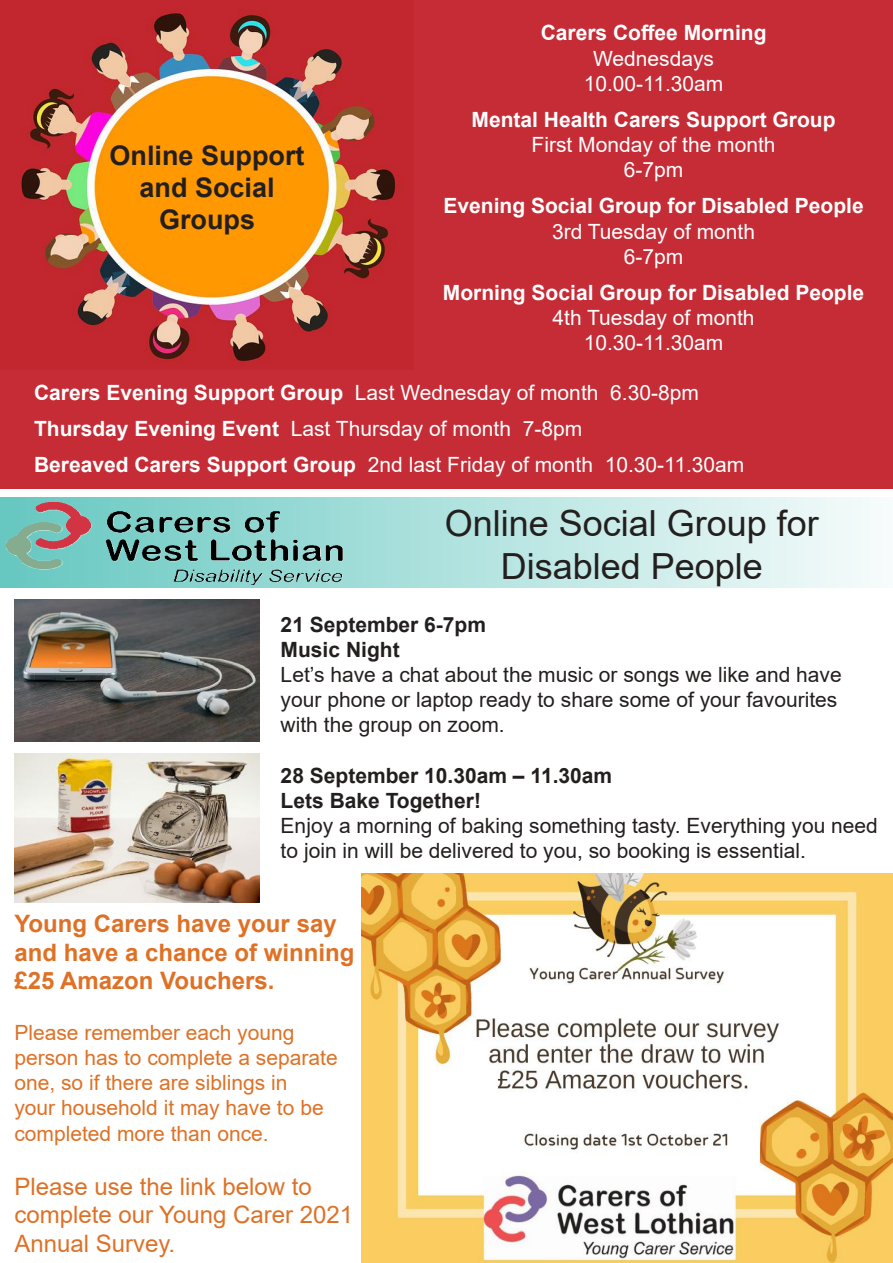
<style>
.page{position:relative;width:893px;height:1263px;background:#fff}
.page>*{position:absolute;margin:0;border:0;box-sizing:border-box;transform-origin:0 0}
.t1{font:36px/43.2px "Arial";color:#241f1f;text-align:center}
.t2{font:700 27px/32.4px "Arial";color:#241f1f;text-align:center}
.t3{font:700 24px/28.8px "Arial";color:#de7126}
.t4{font:24px/28.8px "Arial";color:#de7126}
.t5{font:21px/25.2px "Arial";color:#fff;text-align:center}
.t6{font:21px/25.2px "Arial";color:#241f1f}
.t7{font:21px/25.2px "Arial";color:#de7126}
.t8{font:700 21px "Arial";color:#fff}
.t9{font:700 21px/25.2px "Arial";color:#241f1f}
.s1{font-weight:700}
</style>
<div class="page">
<div style="left:0;top:497px;width:893px;height:91px;background:linear-gradient(to right,#65c7c0,#f7fcfb)"></div>
<div style="left:0;top:359px;width:893px;height:130px;background:#c52c36"></div>
<img style="left:0;top:0;width:414px;height:362px">
<img style="left:6px;top:501px;width:340px;height:83px">
<div style="left:414px;top:0;width:479px;height:370px;background:#c52c36"></div>
<img style="left:14px;top:600px;width:245px;height:142px">
<img style="left:14px;top:753px;width:245px;height:149px">
<img style="left:362px;top:874px;width:531px;height:389px">
<p class="t2" style="left:110px;top:139px;width:197px">Online Support and Social<br>Groups</p>
<p class="t8" style="left:541px;top:18px;width:227px">Carers Coffee Morning</p>
<p class="t5" style="left:584px;top:46px;width:141px">Wednesdays<br>10.00-11.30am</p>
<p class="t8" style="left:472px;top:105px;width:366px">Mental Health Carers Support Group</p>
<p class="t5" style="left:532px;top:132px;width:245px">First Monday of the month<br>6-7pm</p>
<p class="t8" style="left:444px;top:191px;width:422px">Evening Social Group for Disabled People</p>
<p class="t5" style="left:552px;top:218px;width:205px">3rd Tuesday of month<br>6-7pm</p>
<p class="t8" style="left:443px;top:278px;width:423px">Morning Social Group for Disabled People</p>
<p class="t5" style="left:553px;top:305px;width:203px">4th Tuesday of month<br>10.30-11.30am</p>
<p class="t5" style="left:34px;top:374px;width:712px;line-height:36px;text-align:left"><span class="s1">Carers Evening Support Group</span> Last Wednesday of month 6.30-8pm<br><span class="s1">Thursday Evening Event</span> Last Thursday of month 7-8pm<br><span class="s1">Bereaved Carers Support Group</span> 2nd last Friday of month 10.30-11.30am</p>
<h1 class="t1" style="left:445px;top:501px;width:376px">Online Social Group for<br>Disabled People</h1>
<p class="t9" style="left:281px;top:612px;width:207px">21 September 6-7pm<br>Music Night</p>
<p class="t6" style="left:281px;top:662px;width:563px">Let’s have a chat about the music or songs we like and have your phone or laptop ready to share some of your favourites with the group on zoom.</p>
<p class="t9" style="left:281px;top:763px;width:333px">28 September 10.30am – 11.30am<br>Lets Bake Together!</p>
<p class="t6" style="left:281px;top:813px;width:599px">Enjoy a morning of baking something tasty. Everything you need to join in will be delivered to you, so booking is essential.</p>
<p class="t3" style="left:14px;top:909px;width:342px">Young Carers have your say and have a chance of winning £25 Amazon Vouchers.</p>
<p class="t7" style="left:14px;top:1020px;width:325px">Please remember each young person has to complete a separate one, so if there are siblings in<br>your household it may have to be completed more than once.</p>
<p class="t4" style="left:14px;top:1171px;width:340px">Please use the link below to complete our Young Carer 2021<br>Annual Survey.</p>
</div>
